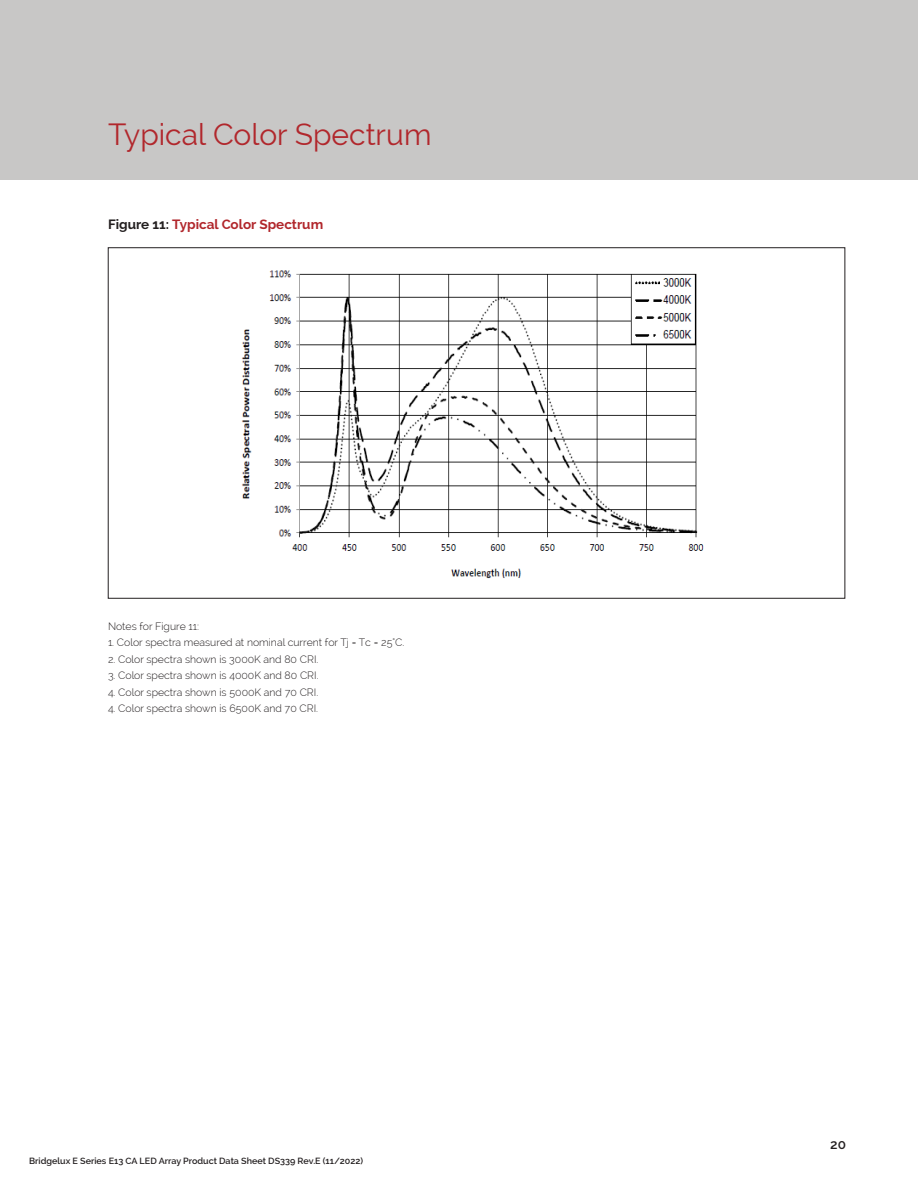
<style>
.page{position:relative;width:918px;height:1188px;background:#fff}
.page>*{position:absolute;margin:0;border:0;box-sizing:border-box;transform-origin:0 0}
.section_header{font:30px "Raleway";color:#b1272c}
.main_text_block{font:700 13.5px "Raleway";color:#b1272c}
.t1{font:600 13.5px "Raleway";color:#231f20}
.main_text_block-2{font:300 10.5px "Raleway";color:#231f20}
.t2{font:600 9px "Raleway";color:#231f20}
.s1{color:#231f20}
</style>
<div class="page">
<div style="left:0;top:0;width:918px;height:180px;background:#c8c7c6"></div>
<img style="left:241px;top:270px;width:463px;height:309px">
<p class="section_header" style="left:108px;top:117px;width:325px">Typical Color Spectrum</p>
<p class="main_text_block" style="left:108px;top:216px;width:217px"><span class="s1">Figure 11:</span> Typical Color Spectrum</p>
<p class="main_text_block-2" style="left:108px;top:620px;width:93px">Notes for Figure 11:</p>
<p class="main_text_block-2" style="left:108px;top:637px;width:298px">1. Color spectra measured at nominal current for Tj = Tc = 25°C.</p>
<p class="main_text_block-2" style="left:108px;top:653px;width:212px">2. Color spectra shown is 3000K and 80 CRI.</p>
<p class="main_text_block-2" style="left:108px;top:670px;width:212px">3. Color spectra shown is 4000K and 80 CRI.</p>
<p class="main_text_block-2" style="left:108px;top:686px;width:212px">4. Color spectra shown is 5000K and 70 CRI.</p>
<p class="main_text_block-2" style="left:108px;top:703px;width:212px">4. Color spectra shown is 6500K and 70 CRI.</p>
<p class="t2" style="left:29px;top:1156px;width:335px">Bridgelux E Series E13 CA LED Array Product Data Sheet DS339 Rev.E (11/2022)</p>
<p class="t1" style="left:830px;top:1136px;width:17px">20</p>
</div>
